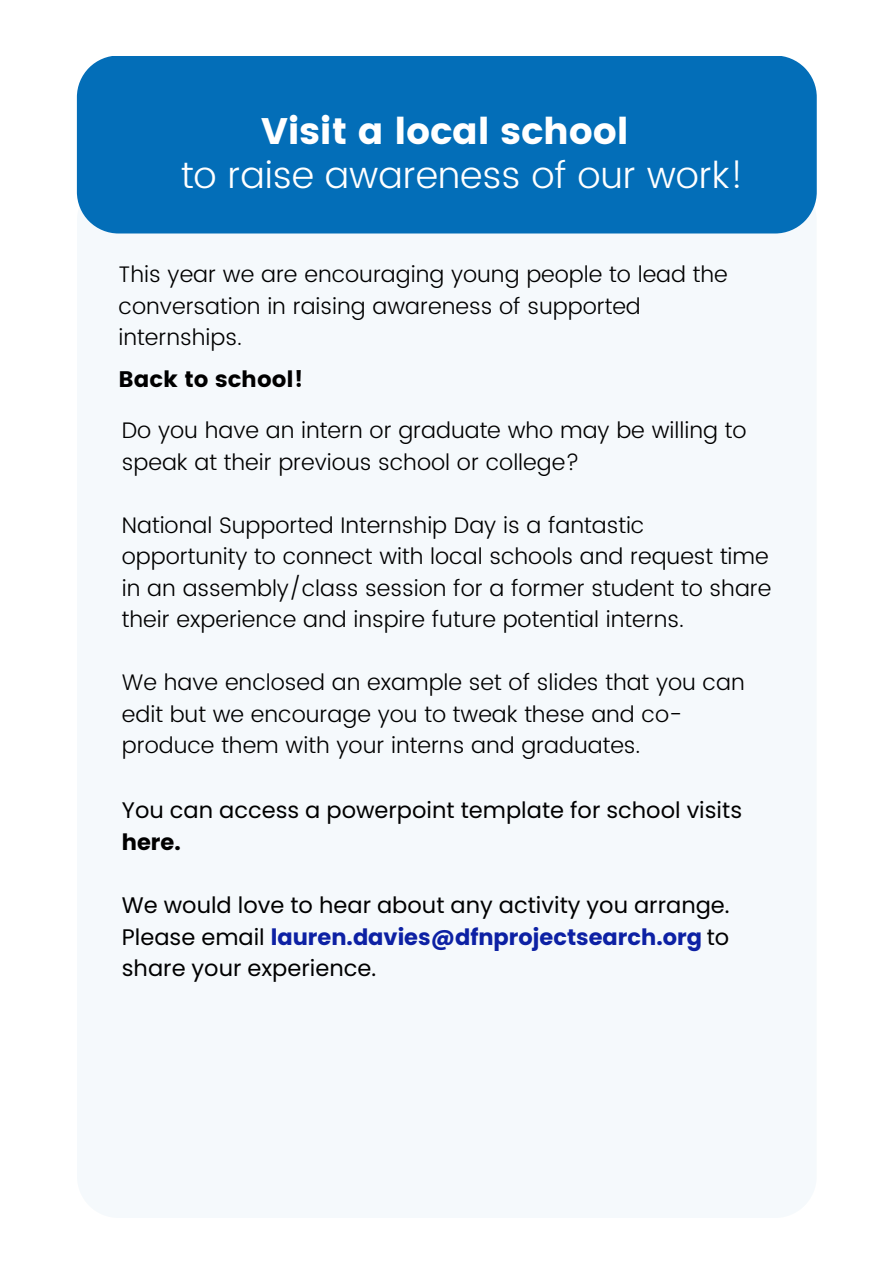
<style>
.page{position:relative;width:894px;height:1264px;background:#fff}
.page>*{position:absolute;margin:0;border:0;box-sizing:border-box;transform-origin:0 0}
.t1{font:300 36.9px "Poppins";letter-spacing:-.005em;color:#fff}
.t2{font:36.9px "Poppins";letter-spacing:-.005em;color:#fff}
.t3{font:300 22.5px/31.5px "Poppins";color:#000}
.t4{font:22.5px/31.5px "Poppins";color:#000}
.t5{font:22.5px "Poppins";color:#000}
.s1{font-weight:700}
.s2{font-weight:700;color:#0d21a4}
</style>
<div class="page">
<div style="left:77px;top:56px;width:739px;height:177px;background:#036eb8"></div>
<p class="t2" style="left:261px;top:110px;width:369px">Visit a local school</p>
<p class="t1" style="left:181px;top:154px;width:564px">to raise awareness of our work!</p>
<p class="t3" style="left:119px;top:258px;width:610px">This year we are encouraging young people to lead the conversation in raising awareness of supported internships.</p>
<p class="t5" style="left:119px;top:366px;width:186px">Back to school!</p>
<h1 class="t3" style="left:122px;top:414px;width:626px">Do you have an intern or graduate who may be willing to speak at their previous school or college?</h1>
<h2 class="t3" style="left:122px;top:509px;width:651px">National Supported Internship Day is a fantastic opportunity to connect with local schools and request time in an assembly/class session for a former student to share their experience and inspire future potential interns.</h2>
<p class="t3" style="left:122px;top:666px;width:624px">We have enclosed an example set of slides that you can edit but we encourage you to tweak these and co&shy;produce them with your interns and graduates.</p>
<h3 class="t4" style="left:122px;top:794px;width:621px">You can access a powerpoint template for school visits <span class="s1">here.</span></h3>
<p class="t4" style="left:122px;top:889px;width:609px;text-align:justify">We would love to hear about any activity you arrange.<br>Please email <span class="s2">lauren.davies@dfnprojectsearch.org</span> to share your experience.</p>
</div>
